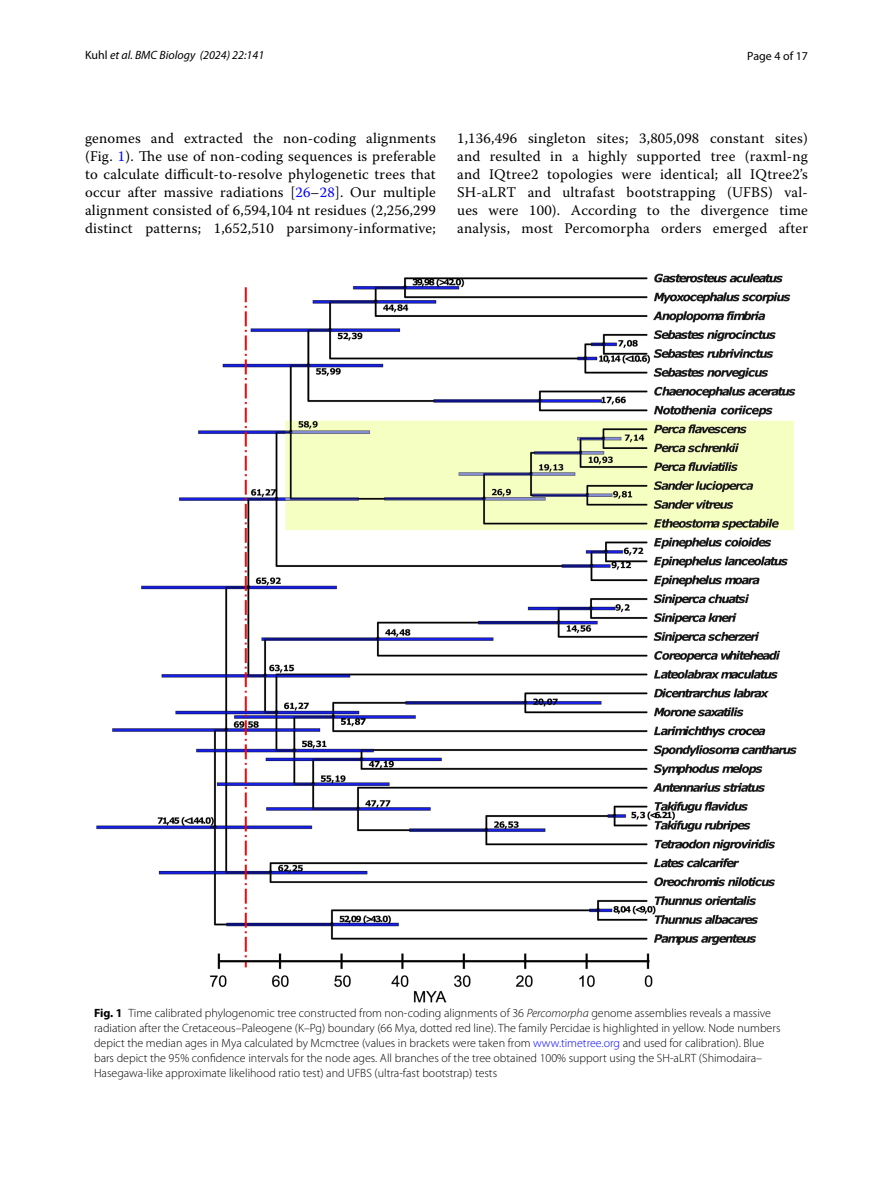
<style>
.page{position:relative;width:893px;height:1187px;background:#fff}
.page>*{position:absolute;margin:0;border:0;box-sizing:border-box;transform-origin:0 0}
.t1{font:14.7px/18px "Warnock Pro";letter-spacing:.015em;color:#000;text-align:justify}
.t2{font:300 12px/15px "Myriad Pro";color:#000}
.t3{font:italic 12px "Myriad Pro";color:#000}
.t4{font:12px "Myriad Pro";color:#000}
.s1{font-style:normal}
.s2{color:#00f}
.s3{font-weight:700}
.s4{font-style:italic}
</style>
<div class="page">
<img style="left:96px;top:273px;width:701px;height:729px">
<p class="t3" style="left:85px;top:48px;width:181px"><span class="s1">Kuhl</span> et al. BMC Biology (2024) 22:141</p>
<p class="t4" style="left:747px;top:48px;width:62px">Page 4 of 17</p>
<p class="t1" style="left:85px;top:128px;width:352px">genomes and extracted the non-coding alignments (Fig. <span class="s2">1</span>). The use of non-coding sequences is preferable to calculate difficult-to-resolve phylogenetic trees that occur after massive radiations [<span class="s2">26</span>–<span class="s2">28</span>]. Our multiple alignment consisted of 6,594,104 nt residues (2,256,299 distinct patterns; 1,652,510 parsimony-informative;</p>
<p class="t1" style="left:457px;top:128px;width:352px">1,136,496 singleton sites; 3,805,098 constant sites) and resulted in a highly supported tree (raxml-ng and IQtree2 topologies were identical; all IQtree2’s SH-aLRT and ultrafast bootstrapping (UFBS) val&shy;ues were 100). According to the divergence time analysis, most Percomorpha orders emerged after</p>
<p class="t2" style="left:94px;top:1005px;width:688px"><span class="s3">Fig. 1</span> Time calibrated phylogenomic tree constructed from non-coding alignments of 36 <span class="s4">Percomorpha</span> genome assemblies reveals a massive radiation after the Cretaceous–Paleogene (K–Pg) boundary (66 Mya, dotted red line). The family Percidae is highlighted in yellow. Node numbers depict the median ages in Mya calculated by Mcmctree (values in brackets were taken from <span class="s2">www.timetree.org</span> and used for calibration). Blue bars depict the 95% confidence intervals for the node ages. All branches of the tree obtained 100% support using the SH-aLRT (Shimodaira– Hasegawa-like approximate likelihood ratio test) and UFBS (ultra-fast bootstrap) tests</p>
</div>
